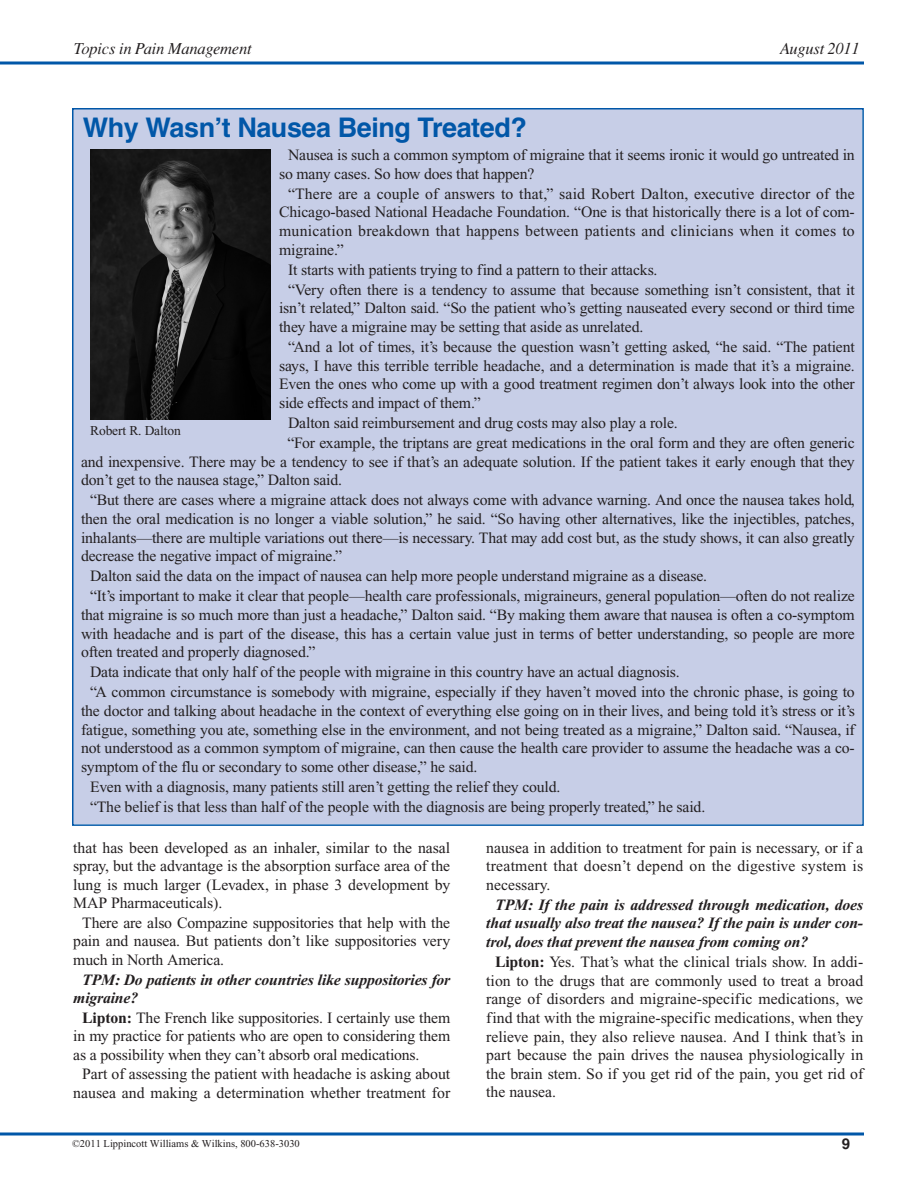
<style>
.page{position:relative;width:918px;height:1188px;background:#fff}
.page>*{position:absolute;margin:0;border:0;box-sizing:border-box;transform-origin:0 0}
.t1{font:700 27px "Helvetica";letter-spacing:-.015em;color:#0157a8}
.t2{font:italic 16.5px "Times";letter-spacing:-.015em;color:#231f20}
.t3{font:15.75px/18.6px "Times New Roman";letter-spacing:-.01em;color:#231f20}
.t4{font:italic 700 15.75px/18.6px "Times New Roman";letter-spacing:-.01em;color:#231f20;text-align:justify}
.t5{font:700 15px "Helvetica";color:#231f20}
.t6{font:13.5px "Times New Roman";letter-spacing:-.01em;color:#231f20}
.t7{font:10.5px "Times New Roman";color:#231f20}
.s1{font-weight:700}
</style>
<div class="page">
<svg style="left:0;top:1132px;width:864px;height:4px;background:#4080bd"></svg>
<hr style="left:0;top:62px;width:864px;height:2px;background:#0157a8">
<div style="left:74px;top:110px;width:788px;height:714px;background:#c7cee7"></div>
<img style="left:90px;top:150px;width:180px;height:270px">
<p class="t2" style="left:74px;top:43px;width:179px">Topics in Pain Management</p>
<p class="t2" style="left:780px;top:43px;width:82px">August 2011</p>
<h1 class="t1" style="left:83px;top:118px;width:446px">Why Wasn’t Nausea Being Treated?</h1>
<p class="t3" style="left:279px;top:147px;width:577px;text-indent:9px">Nausea is such a common symptom of migraine that it seems ironic it would go untreated in so many cases. So how does that happen?</p>
<p class="t3" style="left:279px;top:186px;width:577px;text-align:justify;text-indent:9px">“There are a couple of answers to that,” said Robert Dalton, executive director of the Chicago-based National Headache Foundation. “One is that historically there is a lot of com&shy;munication breakdown that happens between patients and clinicians when it comes to migraine.”</p>
<p class="t3" style="left:288px;top:261px;width:568px;line-height:20.1px">It starts with patients trying to find a pattern to their attacks.<br>“Very often there is a tendency to assume that because something isn’t consistent, that it</p>
<p class="t3" style="left:279px;top:300px;width:577px">isn’t related,” Dalton said. “So the patient who’s getting nauseated every second or third time they have a migraine may be setting that aside as unrelated.</p>
<p class="t3" style="left:279px;top:339px;width:577px;text-align:justify;text-indent:9px">“And a lot of times, it’s because the question wasn’t getting asked, “he said. “The patient says, I have this terrible terrible headache, and a determination is made that it’s a migraine.<br>Even the ones who come up with a good treatment regimen don’t always look into the other side effects and impact of them.”</p>
<p class="t3" style="left:287px;top:414px;width:569px;line-height:20.1px">Dalton said reimbursement and drug costs may also play a role.<br>“For example, the triptans are great medications in the oral form and they are often generic</p>
<p class="t3" style="left:81px;top:454px;width:775px">and inexpensive. There may be a tendency to see if that’s an adequate solution. If the patient takes it early enough that they don’t get to the nausea stage,” Dalton said.</p>
<p class="t3" style="left:81px;top:492px;width:775px;text-align:justify;text-indent:9px">“But there are cases where a migraine attack does not always come with advance warning. And once the nausea takes hold, then the oral medication is no longer a viable solution,” he said. “So having other alternatives, like the injectibles, patches, inhalants—there are multiple variations out there—is necessary. That may add cost but, as the study shows, it can also greatly decrease the negative impact of migraine.”</p>
<p class="t3" style="left:90px;top:568px;width:766px;line-height:20.1px">Dalton said the data on the impact of nausea can help more people understand migraine as a disease.<br>“It’s important to make it clear that people—health care professionals, migraineurs, general population—often do not realize</p>
<p class="t3" style="left:81px;top:607px;width:775px;text-align:justify">that migraine is so much more than just a headache,” Dalton said. “By making them aware that nausea is often a co-symptom with headache and is part of the disease, this has a certain value just in terms of better understanding, so people are more often treated and properly diagnosed.”</p>
<p class="t3" style="left:90px;top:664px;width:766px;line-height:20.1px">Data indicate that only half of the people with migraine in this country have an actual diagnosis.<br>“A common circumstance is somebody with migraine, especially if they haven’t moved into the chronic phase, is going to</p>
<p class="t3" style="left:81px;top:703px;width:775px;text-align:justify">the doctor and talking about headache in the context of everything else going on in their lives, and being told it’s stress or it’s fatigue, something you ate, something else in the environment, and not being treated as a migraine,” Dalton said. “Nausea, if not understood as a common symptom of migraine, can then cause the health care provider to assume the headache was a co&shy;symptom of the flu or secondary to some other disease,” he said.</p>
<p class="t3" style="left:90px;top:778px;width:617px;line-height:20.1px">Even with a diagnosis, many patients still aren’t getting the relief they could.<br>“The belief is that less than half of the people with the diagnosis are being properly treated,” he said.</p>
<p class="t6" style="left:90px;top:425px;width:92px">Robert R. Dalton</p>
<p class="t3" style="left:73px;top:840px;width:378px">that has been developed as an inhaler, similar to the nasal</p>
<p class="t3" style="left:73px;top:858px;width:379px">spray, but the advantage is the absorption surface area of the</p>
<p class="t3" style="left:73px;top:877px;width:378px">lung is much larger (Levadex, in phase 3 development by</p>
<p class="t3" style="left:73px;top:895px;width:151px">MAP Pharmaceuticals).</p>
<p class="t3" style="left:82px;top:915px;width:369px">There are also Compazine suppositories that help with the</p>
<p class="t3" style="left:73px;top:933px;width:378px">pain and nausea. But patients don’t like suppositories very</p>
<p class="t3" style="left:73px;top:952px;width:152px">much in North America.</p>
<p class="t4" style="left:82px;top:972px;width:369px">TPM: Do patients in other countries like suppositories for</p>
<p class="t4" style="left:73px;top:990px;width:66px">migraine?</p>
<p class="t3" style="left:82px;top:1010px;width:369px"><span class="s1">Lipton:</span> The French like suppositories. I certainly use them</p>
<p class="t3" style="left:73px;top:1028px;width:379px">in my practice for patients who are open to considering them</p>
<p class="t3" style="left:73px;top:1047px;width:348px">as a possibility when they can’t absorb oral medications.</p>
<p class="t3" style="left:82px;top:1066px;width:370px">Part of assessing the patient with headache is asking about</p>
<p class="t3" style="left:73px;top:1085px;width:379px">nausea and making a determination whether treatment for</p>
<p class="t3" style="left:486px;top:840px;width:379px;text-align:justify">nausea in addition to treatment for pain is necessary, or if a treatment that doesn’t depend on the digestive system is necessary.</p>
<p class="t4" style="left:486px;top:897px;width:378px;text-indent:9px">TPM: If the pain is addressed through medication, does that usually also treat the nausea? If the pain is under con&shy;trol, does that prevent the nausea from coming on?</p>
<p class="t3" style="left:486px;top:954px;width:379px;text-align:justify;text-indent:9px"><span class="s1">Lipton:</span> Yes. That’s what the clinical trials show. In addi&shy;tion to the drugs that are commonly used to treat a broad range of disorders and migraine-specific medications, we find that with the migraine-specific medications, when they relieve pain, they also relieve nausea. And I think that’s in part because the pain drives the nausea physiologically in the brain stem. So if you get rid of the pain, you get rid of the nausea.</p>
<p class="t7" style="left:72px;top:1140px;width:229px">©2011 Lippincott Williams &amp; Wilkins, 800-638-3030</p>
<p class="t5" style="left:842px;top:1139px;width:10px">9</p>
</div>
